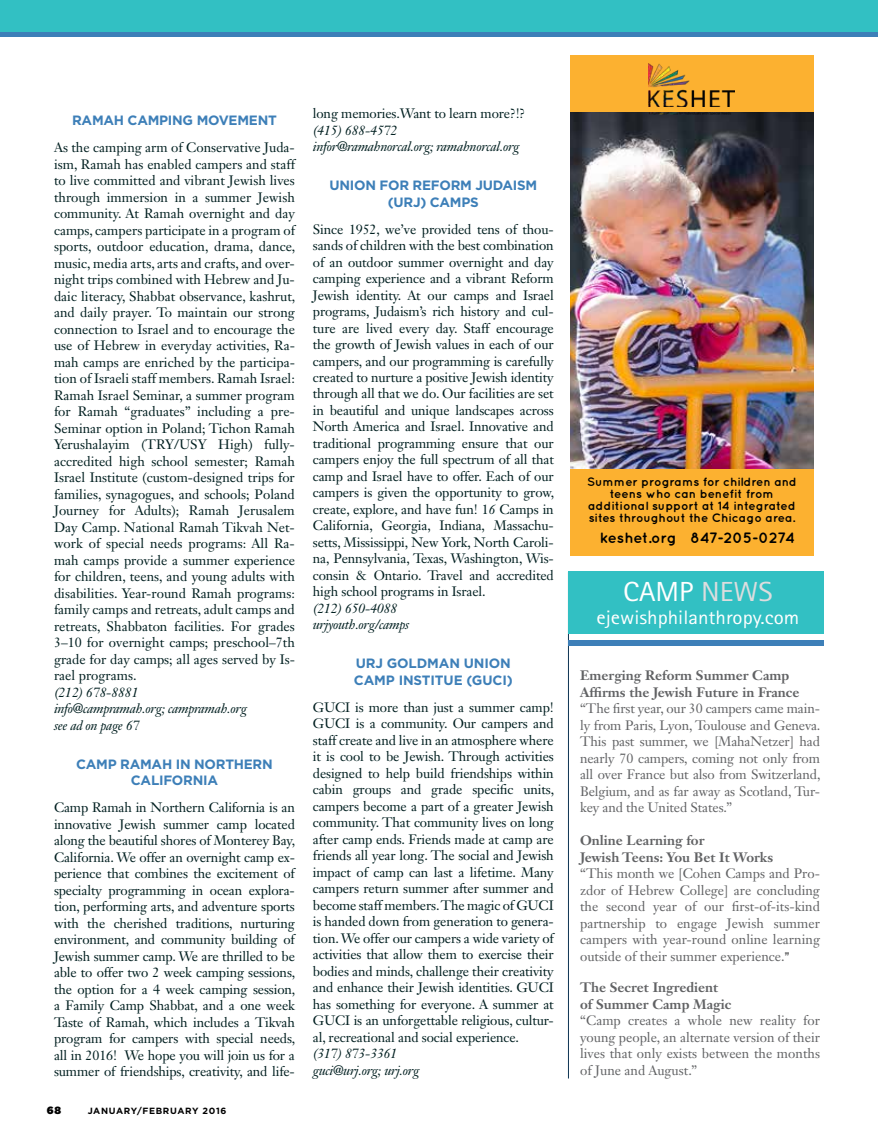
<style>
.page{position:relative;width:878px;height:1134px;background:#fff}
.page>*{position:absolute;margin:0;border:0;box-sizing:border-box;transform-origin:0 0}
.t1{font:27.6px "Rotis Sans Serif";color:#fff;scale:1.07 1}
.t2{font:19.5px "Rotis Sans Serif";color:#fff;scale:1.07 1}
.t3{font:700 15px "Quicksand";letter-spacing:-.005em;color:#000}
.t4{font:13.5px/16.5px "Janson Text LT Std";letter-spacing:-.01em;color:#001f20;text-align:justify}
.t5{font:13.5px/16.5px "Janson Text LT Std";color:#616264;text-align:justify}
.t6{font:italic 13.5px/16.5px "Janson Text LT Std";letter-spacing:-.02em;color:#001f20}
.t7{font:700 13.5px/16.5px "Janson Text LT Std";color:#616264}
.t8{font:700 13.5px/16.5px "Gotham";letter-spacing:-.02em;color:#3d7fb8;text-align:center}
.t9{font:700 12px/12px "Quicksand";color:#000;text-align:center}
.t10{font:900 10.5px "Gotham";color:#000}
.t11{font:700 9px "Gotham";letter-spacing:.075em;color:#000}
.s1{font-style:italic}
.s2{color:#dcddde}
.s3{font-family:"News Gothic Std";font-weight:700;font-size:11.25px}
</style>
<div class="page">
<img style="left:570px;top:112px;width:243px;height:357px">
<div style="left:570px;top:469px;width:243px;height:86px;background:#fcb130"></div>
<div style="left:570px;top:55px;width:243px;height:57px;background:#fcb130"></div>
<img style="left:648px;top:63px;width:86px;height:51px">
<hr style="left:599px;top:108px;width:184px;height:4px;background:#fcb130">
<div style="left:0;top:0;width:878px;height:37px;background:#3d7fb8"></div>
<div style="left:0;top:0;width:878px;height:32px;background:#32c0c3"></div>
<hr style="left:568px;top:572px;width:1px;height:507px;background:#0d3352">
<div style="left:568px;top:572px;width:255px;height:62px;background:#32c0c3"></div>
<div style="left:568px;top:640px;width:255px;height:5px;background:#3d7fb8"></div>
<p class="t8" style="left:72px;top:112px;width:187px">RAMAH CAMPING MOVEMENT</p>
<p class="t4" style="left:54px;top:139px;width:243px">As the camping arm of Conservative Juda&shy;ism, Ramah has enabled campers and staff to live committed and vibrant Jewish lives through immersion in a summer Jewish community. At Ramah overnight and day camps, campers participate in a program of sports, outdoor education, drama, dance, music, media arts, arts and crafts, and over&shy;night trips combined with Hebrew and Ju&shy;daic literacy, Shabbat observance, kashrut, and daily prayer. To maintain our strong connection to Israel and to encourage the use of Hebrew in everyday activities, Ra&shy;mah camps are enriched by the participa&shy;tion of Israeli staff members. Ramah Israel:<br>Ramah Israel Seminar, a summer program for Ramah “graduates” including a pre-Seminar option in Poland; Tichon Ramah Yerushalayim (TRY/USY High) fully&shy;accredited high school semester; Ramah Israel Institute (custom-designed trips for families, synagogues, and schools; Poland Journey for Adults); Ramah Jerusalem Day Camp. National Ramah Tikvah Net&shy;work of special needs programs: All Ra&shy;mah camps provide a summer experience for children, teens, and young adults with disabilities. Year-round Ramah programs: family camps and retreats, adult camps and retreats, Shabbaton facilities. For grades 3–10 for overnight camps; preschool–7th grade for day camps; all ages served by Is&shy;rael programs.</p>
<p class="t6" style="left:54px;top:684px;width:194px">(212) 678-8881 info@campramah.org; campramah.org see ad on page 67</p>
<p class="t8" style="left:76px;top:755px;width:198px">CAMP RAMAH I N NORTHERN<br>CALIFORNIA</p>
<p class="t4" style="left:54px;top:799px;width:243px">Camp Ramah in Northern California is an innovative Jewish summer camp located along the beautiful shores of Monterey Bay, California. We offer an overnight camp ex&shy;perience that combines the excitement of specialty programming in ocean explora&shy;tion, performing arts, and adventure sports with the cherished traditions, nurturing environment, and community building of Jewish summer camp. We are thrilled to be able to offer two 2 week camping sessions, the option for a 4 week camping session, a Family Camp Shabbat, and a one week Taste of Ramah, which includes a Tikvah program for campers with special needs, all in 2016! We hope you will join us for a summer of friendships, creativity, and life-</p>
<p class="t10" style="left:47px;top:1104px;width:16px">68</p>
<p class="t11" style="left:88px;top:1105px;width:140px">JANUARY/FEBRUARY 2016</p>
<p class="t4" style="left:313px;top:105px;width:214px">long memories.Want to learn more?!?</p>
<p class="t6" style="left:313px;top:122px;width:208px">(415) 688-4572 infor@ramahnorcal.org; ramahnorcal.org</p>
<p class="t8" style="left:329px;top:177px;width:192px">UNION FOR REFORM JUDAISM (URJ) CAMPS</p>
<p class="t4" style="left:313px;top:220px;width:243px">Since 1952, we’ve provided tens of thou&shy;sands of children with the best combination of an outdoor summer overnight and day camping experience and a vibrant Reform Jewish identity. At our camps and Israel programs, Judaism’s rich history and cul&shy;ture are lived every day. Staff encourage the growth of Jewish values in each of our campers, and our programming is carefully created to nurture a positive Jewish identity through all that we do. Our facilities are set in beautiful and unique landscapes across North America and Israel. Innovative and traditional programming ensure that our campers enjoy the full spectrum of all that camp and Israel have to offer. Each of our campers is given the opportunity to grow, create, explore, and have fun! 1<span class="s1">6</span> Camps in California, Georgia, Indiana, Massachu&shy;setts, Mississippi, New York, North Caroli&shy;na, Pennsylvania, Texas, Washington, Wis&shy;consin &amp; Ontario. Travel and accredited high school programs in Israel.</p>
<p class="t6" style="left:313px;top:600px;width:98px">(212) 650-4088 urjyouth.org/camps</p>
<p class="t8" style="left:356px;top:655px;width:64px">URJ GOLDM</p>
<p class="t8" style="left:354px;top:655px;width:160px;text-align:right">AN UNION<br>CAMP INSTITUE (GUCI)</p>
<p class="t4" style="left:313px;top:699px;width:243px">GUCI is more than just a summer camp!<br>GUCI is a community. Our campers and staff create and live in an atmosphere where it is cool to be Jewish. Through activities designed to help build friendships within cabin groups and grade specific units, campers become a part of a greater Jewish community. That community lives on long after camp ends. Friends made at camp are friends all year long. The social and Jewish impact of camp can last a lifetime. Many campers return summer after summer and become staff members. The magic of GUCI is handed down from generation to genera&shy;tion. We offer our campers a wide variety of activities that allow them to exercise their bodies and minds, challenge their creativity and enhance their Jewish identities. GUCI has something for everyone. A summer at GUCI is an unforgettable religious, cultur&shy;al, recreational and social experience.</p>
<p class="t6" style="left:313px;top:1046px;width:108px">(317) 873-3361 guci@urj.org; urj.org</p>
<p class="t9" style="left:587px;top:475px;width:211px">Summer programs for children and teens who can benefit from additional support at 14 integrated sites throughout the Chicago area.</p>
<p class="t3" style="left:599px;top:528px;width:197px">keshet.org 847-205-0274</p>
<h1 class="t1" style="left:623px;top:576px;width:141px">CAMP <span class="s2">news</span></h1>
<h2 class="t2" style="left:596px;top:606px;width:191px">ejewishphilanthropy.com</h2>
<p class="t7" style="left:580px;top:667px;width:221px">Emerging Reform Summer Camp<br>Affirms the Jewish Future in France</p>
<p class="t5" style="left:580px;top:700px;width:242px">“The first year, our 30 campers came main&shy;ly from Paris, Lyon, Toulouse and Geneva.<br>This past summer, we [MahaNetzer] had nearly 70 campers, coming not only from all over France but also from Switzerland, Belgium, and as far away as Scotland, Tur&shy;key and the United States.”</p>
<p class="t7" style="left:580px;top:832px;width:194px">Online Learning for<br>Jewish Teens: You Bet It Works</p>
<p class="t5" style="left:580px;top:865px;width:241px">“This month we [Cohen Camps and Pro&shy;zdor of Hebrew College] are concluding the second year of our first-of-its-kind partnership to engage Jewish summer campers with year-round online learning outside of their summer experience.<span class="s3">”</span></p>
<p class="t7" style="left:580px;top:979px;width:152px">The Secret Ingredient of Summer Camp Magic</p>
<p class="t5" style="left:580px;top:1012px;width:241px">“Camp creates a whole new reality for young people, an alternate version of their lives that only exists between the months of June and August.”</p>
</div>
